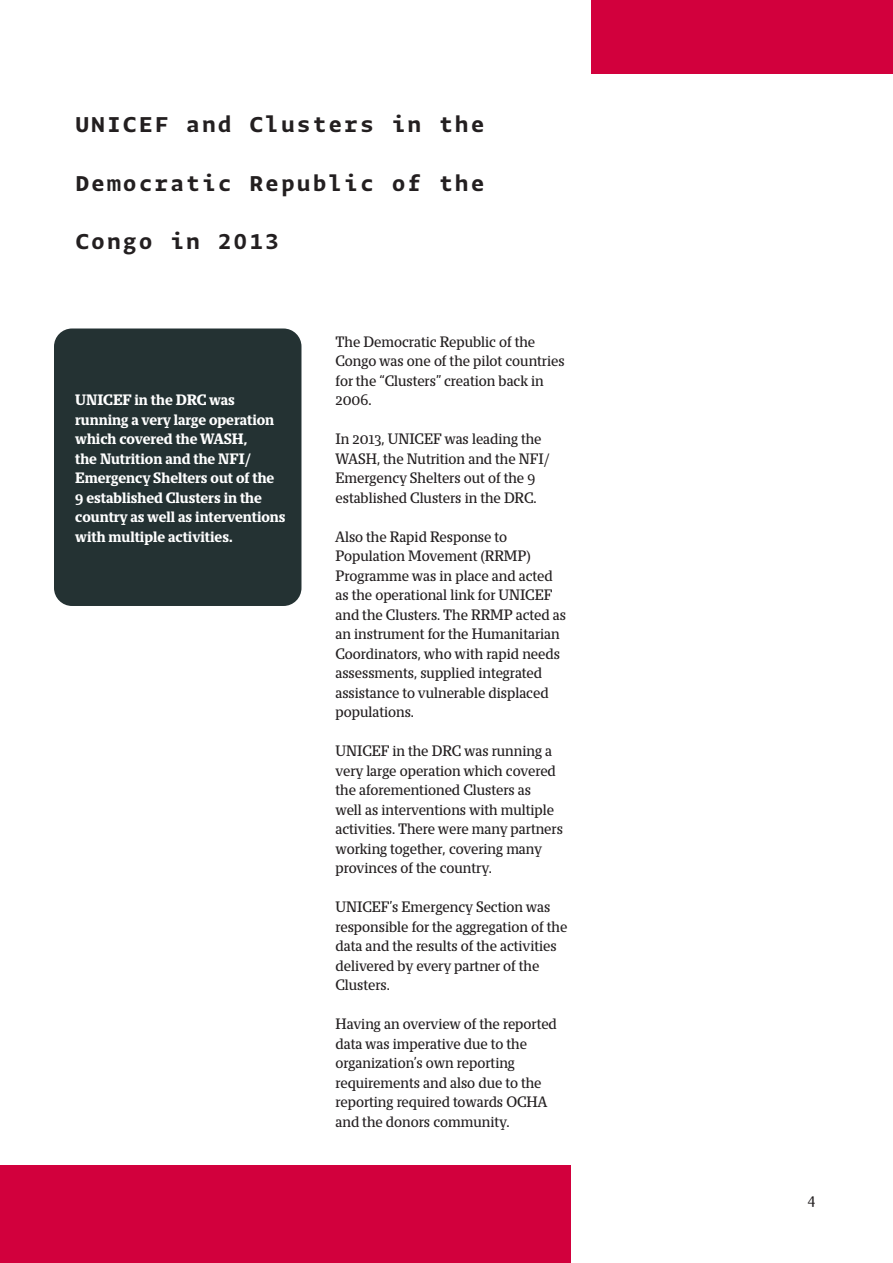
<style>
.page{position:relative;width:893px;height:1263px;background:#fff}
.page>*{position:absolute;margin:0;border:0;box-sizing:border-box;transform-origin:0 0}
.Long_title{font:25.5px "Greta Mono Std Bld";color:#231f20}
.Text_with_2_columns{font:13.5px/19.5px "Tribunal Std";color:#231f20}
.Quote_or_important_f{font:700 13.5px/19.5px "Tribunal Std";color:#fff}
</style>
<div class="page">
<div style="left:54px;top:328px;width:247px;height:278px;background:#243233;border-radius:18px"></div>
<div style="left:591px;top:0;width:302px;height:74px;background:#d2003d"></div>
<div style="left:0;top:1166px;width:570px;height:97px;background:#d2003d"></div>
<p class="Long_title" style="left:75px;top:110px;width:413px">UNICEF and Clusters in the</p>
<p class="Long_title" style="left:75px;top:169px;width:413px">Democratic Republic of the</p>
<p class="Long_title" style="left:75px;top:227px;width:207px">Congo in 2013</p>
<p class="Quote_or_important_f" style="left:75px;top:390px;width:212px">UNICEF in the DRC was running a very large operation which covered the WASH,<br>the Nutrition and the NFI/<br>Emergency Shelters out of the<br>9 established Clusters in the country as well as interventions with multiple activities.</p>
<p class="Text_with_2_columns" style="left:335px;top:332px;width:231px">The Democratic Republic of the<br>Congo was one of the pilot countries for the “Clusters” creation back in<br>2006.</p>
<p class="Text_with_2_columns" style="left:335px;top:429px;width:216px">In 2013, UNICEF was leading the<br>WASH, the Nutrition and the NFI/<br>Emergency Shelters out of the 9 established Clusters in the DRC.</p>
<p class="Text_with_2_columns" style="left:335px;top:527px;width:232px">Also the Rapid Response to<br>Population Movement (RRMP)<br>Programme was in place and acted as the operational link for UNICEF and the Clusters. The RRMP acted as an instrument for the Humanitarian<br>Coordinators, who with rapid needs assessments, supplied integrated assistance to vulnerable displaced populations.</p>
<p class="Text_with_2_columns" style="left:335px;top:741px;width:229px">UNICEF in the DRC was running a very large operation which covered the aforementioned Clusters as<br>well as interventions with multiple activities. There were many partners working together, covering many provinces of the country.</p>
<p class="Text_with_2_columns" style="left:335px;top:897px;width:233px">UNICEF’s Emergency Section was responsible for the aggregation of the data and the results of the activities delivered by every partner of the<br>Clusters.</p>
<p class="Text_with_2_columns" style="left:335px;top:1014px;width:223px">Having an overview of the reported data was imperative due to the</p>
<p class="Text_with_2_columns" style="left:335px;top:1053px;width:213px">organization’s own reporting requirements and also due to the reporting required towards OCHA and the donors community.</p>
<p class="Text_with_2_columns" style="left:808px;top:1190px;width:9px">4</p>
</div>
